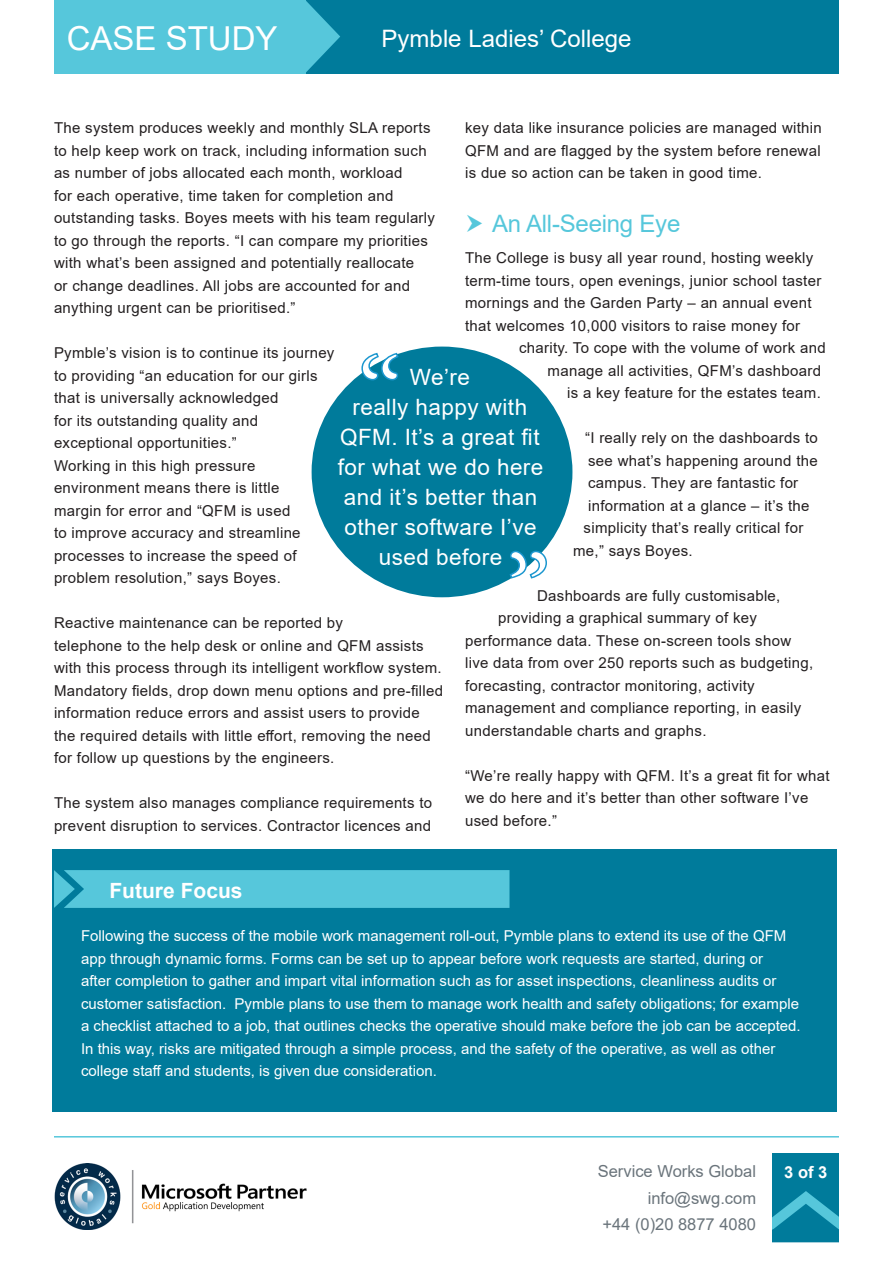
<style>
.page{position:relative;width:893px;height:1263px;background:#fff}
.page>*{position:absolute;margin:0;border:0;box-sizing:border-box;transform-origin:0 0}
.t1{font:33px "Arial";color:#fff}
.t2{font:24px "Arial";color:#fff}
.t3{font:24px "Arial";letter-spacing:-.01em;color:#56c7db}
.Body_Text{font:22.5px/30px "Arial";letter-spacing:.02em;color:#fff;text-align:center}
.t4{font:700 21px "Arial";color:#fff}
.t5{font:16.5px/26.5px "Arial";color:#6a747b;text-align:right}
.t6{font:700 16.5px "Arial";color:#fff}
.Body_Text-2{font:15px/22.5px "Arial";letter-spacing:.02em;color:#231f20}
.Body_Text-3{font:15px/22.5px "Arial";color:#fff}
</style>
<div class="page">
<div style="left:54px;top:0;width:252px;height:73px;background:#56c7db"></div>
<div style="left:306px;top:0;width:533px;height:73px;background:#007b9b"></div>
<svg style="left:306px;top:1px;width:34px;height:71px"></svg>
<div style="left:772px;top:1153px;width:67px;height:84px;background:#007b9b"></div>
<svg style="left:772px;top:1191px;width:67px;height:51px"></svg>
<img style="left:54px;top:1164px;width:253px;height:65px">
<hr style="left:54px;top:1136px;width:785px;height:1px;background:#56c7db">
<div style="left:312px;top:347px;width:260px;height:250px;background:#007b9b;border-radius:50%"></div>
<div style="left:52px;top:850px;width:785px;height:262px;background:#007b9b"></div>
<div style="left:54px;top:870px;width:455px;height:38px;background:#56c7db"></div>
<svg style="left:361px;top:352px;width:39px;height:29px"></svg>
<svg style="left:509px;top:550px;width:38px;height:29px"></svg>
<h1 class="t1" style="left:67px;top:16px;width:212px">CASE STUDY</h1>
<p class="t2" style="left:382px;top:22px;width:251px">Pymble Ladies’ College</p>
<p class="Body_Text-2" style="left:54px;top:117px;width:383px">The system produces weekly and monthly SLA reports to help keep work on track, including information such as number of jobs allocated each month, workload<br>for each operative, time taken for completion and outstanding tasks. Boyes meets with his team regularly to go through the reports. “I can compare my priorities with what’s been assigned and potentially reallocate<br>or change deadlines. All jobs are accounted for and anything urgent can be prioritised.”</p>
<p class="Body_Text-2" style="left:54px;top:342px;width:282px">Pymble’s vision is to continue its journey to providing “an education for our girls that is universally acknowledged<br>for its outstanding quality and exceptional opportunities.”</p>
<p class="Body_Text-2" style="left:54px;top:454px;width:248px">Working in this high pressure environment means there is little margin for error and “QFM is used to improve accuracy and streamline processes to increase the speed of problem resolution,” says Boyes.</p>
<p class="Body_Text-2" style="left:54px;top:612px;width:391px">Reactive maintenance can be reported by<br>telephone to the help desk or online and QFM assists with this process through its intelligent workflow system.<br>Mandatory fields, drop down menu options and pre-filled information reduce errors and assist users to provide the required details with little effort, removing the need for follow up questions by the engineers.</p>
<p class="Body_Text-2" style="left:54px;top:792px;width:380px">The system also manages compliance requirements to prevent disruption to services. Contractor licences and</p>
<p class="Body_Text-2" style="left:465px;top:117px;width:358px;text-align:justify">key data like insurance policies are managed within QFM and are flagged by the system before renewal is due so action can be taken in good time.</p>
<p class="t3" style="left:492px;top:207px;width:190px">An All-Seeing Eye</p>
<p class="Body_Text-2" style="left:465px;top:247px;width:350px">The College is busy all year round, hosting weekly</p>
<p class="Body_Text-2" style="left:465px;top:269px;width:358px">term-time tours, open evenings, junior school taster</p>
<p class="Body_Text-2" style="left:465px;top:292px;width:348px">mornings and the Garden Party – an annual event</p>
<p class="Body_Text-2" style="left:465px;top:314px;width:337px">that welcomes 10,000 visitors to raise money for</p>
<p class="Body_Text-2" style="left:519px;top:337px;width:308px">charity. To cope with the volume of work and</p>
<p class="Body_Text-2" style="left:548px;top:359px;width:275px">manage all activities, QFM’s dashboard</p>
<p class="Body_Text-2" style="left:567px;top:382px;width:255px">is a key feature for the estates team.</p>
<p class="Body_Text-2" style="left:585px;top:427px;width:234px">“I really rely on the dashboards to</p>
<p class="Body_Text-2" style="left:588px;top:449px;width:231px">see what’s happening around the</p>
<p class="Body_Text-2" style="left:588px;top:472px;width:212px">campus. They are fantastic for</p>
<p class="Body_Text-2" style="left:588px;top:494px;width:223px">information at a glance – it’s the</p>
<p class="Body_Text-2" style="left:584px;top:517px;width:221px">simplicity that’s really critical for</p>
<p class="Body_Text-2" style="left:573px;top:539px;width:121px">me,” says Boyes.</p>
<p class="Body_Text-2" style="left:537px;top:584px;width:245px">Dashboards are fully customisable,</p>
<p class="Body_Text-2" style="left:498px;top:607px;width:260px">providing a graphical summary of key</p>
<p class="Body_Text-2" style="left:465px;top:629px;width:328px">performance data. These on-screen tools show</p>
<p class="Body_Text-2" style="left:465px;top:652px;width:350px">live data from over 250 reports such as budgeting,</p>
<p class="Body_Text-2" style="left:465px;top:674px;width:291px">forecasting, contractor monitoring, activity</p>
<p class="Body_Text-2" style="left:465px;top:697px;width:338px">management and compliance reporting, in easily</p>
<p class="Body_Text-2" style="left:465px;top:719px;width:243px">understandable charts and graphs.</p>
<p class="Body_Text-2" style="left:465px;top:764px;width:366px">“We’re really happy with QFM. It’s a great fit for what we do here and it’s better than other software I’ve used before.”</p>
<p class="Body_Text" style="left:338px;top:362px;width:207px">We’re<br>really happy with<br>QFM. It’s a great fit for what we do here and it’s better than other software I’ve used before</p>
<p class="t4" style="left:109px;top:875px;width:135px">Future Focus</p>
<p class="Body_Text-3" style="left:81px;top:924px;width:721px">Following the success of the mobile work management roll-out, Pymble plans to extend its use of the QFM app through dynamic forms. Forms can be set up to appear before work requests are started, during or<br>after completion to gather and impart vital information such as for asset inspections, cleanliness audits or customer satisfaction. Pymble plans to use them to manage work health and safety obligations; for example a checklist attached to a job, that outlines checks the operative should make before the job can be accepted.<br>In this way, risks are mitigated through a simple process, and the safety of the operative, as well as other college staff and students, is given due consideration.</p>
<p class="t5" style="left:598px;top:1158px;width:160px">Service Works Global info@swg.com<br>+44 (0)20 8877 4080</p>
<p class="t6" style="left:784px;top:1160px;width:45px">3 of 3</p>
</div>
